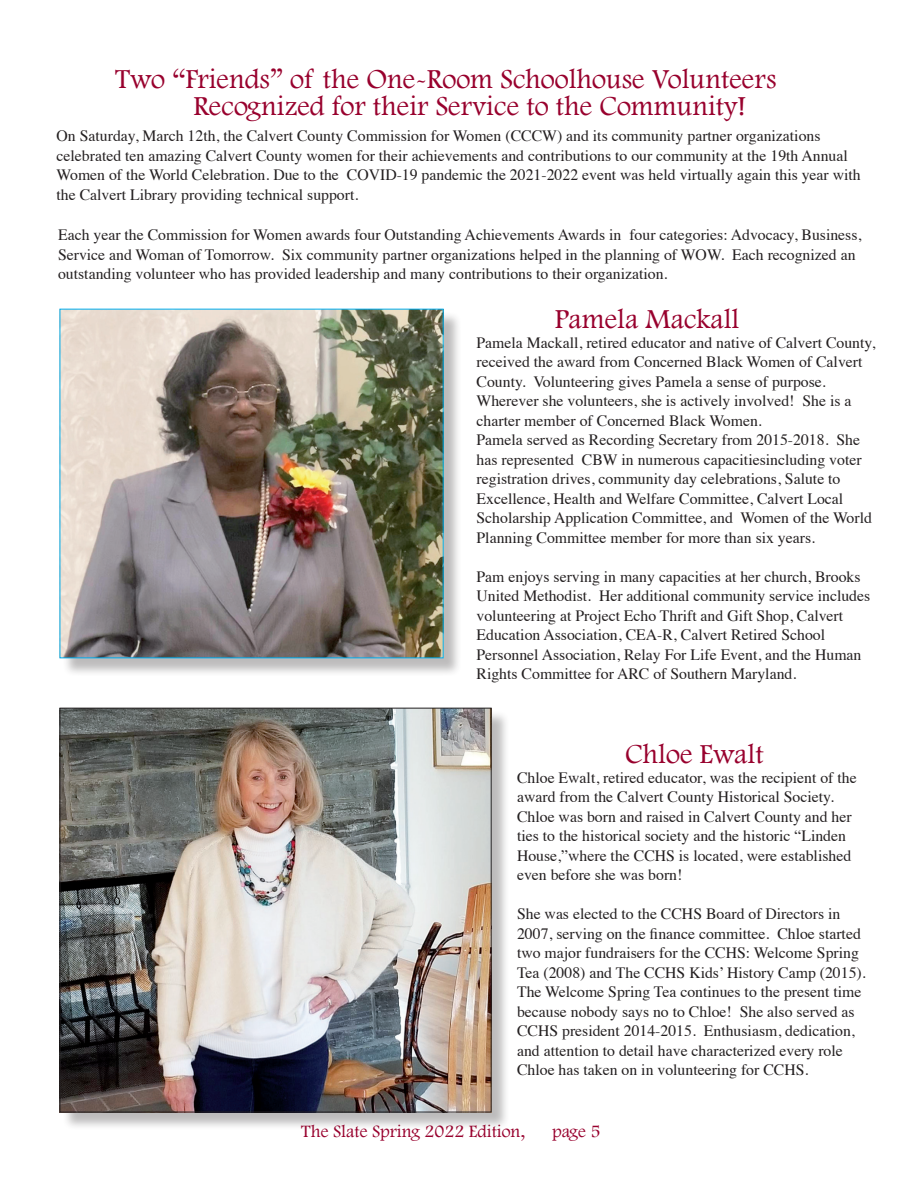
<style>
.page{position:relative;width:918px;height:1188px;background:#fff}
.page>*{position:absolute;margin:0;border:0;box-sizing:border-box;transform-origin:0 0}
.t1{font:28.5px/27px "Footlight MT Light";color:#98012d}
.t2{font:18px "Footlight MT Light";color:#98012d}
.t3{font:15.75px/19.5px "Times";color:#231f20}
</style>
<div class="page">
<div style="left:62px;top:311px;width:401px;height:366px;background:#231f20;opacity:.3"></div>
<img style="left:62px;top:311px;width:380px;height:345px">
<div style="left:60px;top:309px;width:384px;height:349px;border:1px solid #00aeef"></div>
<div style="left:62px;top:710px;width:448px;height:421px;background:#231f20;opacity:.3"></div>
<img style="left:62px;top:710px;width:428px;height:400px">
<h1 class="t1" style="left:193px;top:64px;width:584px;text-indent:-78px">Two “Friends” of the One-Room Schoolhouse Volunteers<br>Recognized for their Service to the Community!</h1>
<p class="t3" style="left:57px;top:125px;width:806px">On Saturday, March 12th, the Calvert County Commission for Women (CCCW) and its community partner organizations celebrated ten amazing Calvert County women for their achievements and contributions to our community at the 19th Annual Women of the World Celebration. Due to the COVID-19 pandemic the 2021-2022 event was held virtually again this year with the Calvert Library providing technical support.</p>
<p class="t3" style="left:58px;top:224px;width:805px">Each year the Commission for Women awards four Outstanding Achievements Awards in four categories: Advocacy, Business,<br>Service and Woman of Tomorrow. Six community partner organizations helped in the planning of WOW. Each recognized an outstanding volunteer who has provided leadership and many contributions to their organization.</p>
<h1 class="t1" style="left:555px;top:305px;width:186px">Pamela Mackall</h1>
<p class="t3" style="left:477px;top:332px;width:400px">Pamela Mackall, retired educator and native of Calvert County, received the award from Concerned Black Women of Calvert County. Volunteering gives Pamela a sense of purpose.<br>Wherever she volunteers, she is actively involved! She is a charter member of Concerned Black Women.<br>Pamela served as Recording Secretary from 2015-2018. She has represented CBW in numerous capacitiesincluding voter registration drives, community day celebrations, Salute to Excellence, Health and Welfare Committee, Calvert Local Scholarship Application Committee, and Women of the World Planning Committee member for more than six years.</p>
<p class="t3" style="left:477px;top:566px;width:395px">Pam enjoys serving in many capacities at her church, Brooks United Methodist. Her additional community service includes volunteering at Project Echo Thrift and Gift Shop, Calvert Education Association, CEA-R, Calvert Retired School Personnel Association, Relay For Life Event, and the Human Rights Committee for ARC of Southern Maryland.</p>
<h1 class="t1" style="left:625px;top:740px;width:140px">Chloe Ewalt</h1>
<p class="t3" style="left:517px;top:767px;width:341px">Chloe Ewalt, retired educator, was the recipient of the award from the Calvert County Historical Society.<br>Chloe was born and raised in Calvert County and her ties to the historical society and the historic “Linden House,”where the CCHS is located, were established even before she was born!</p>
<p class="t3" style="left:517px;top:903px;width:350px">She was elected to the CCHS Board of Directors in 2007, serving on the finance committee. Chloe started two major fundraisers for the CCHS: Welcome Spring Tea (2008) and The CCHS Kids’ History Camp (2015).<br>The Welcome Spring Tea continues to the present time because nobody says no to Chloe! She also served as CCHS president 2014-2015. Enthusiasm, dedication, and attention to detail have characterized every role Chloe has taken on in volunteering for CCHS.</p>
<p class="t2" style="left:301px;top:1121px;width:225px">The Slate Spring 2022 Edition,</p>
<p class="t2" style="left:552px;top:1121px;width:50px">page 5</p>
</div>
